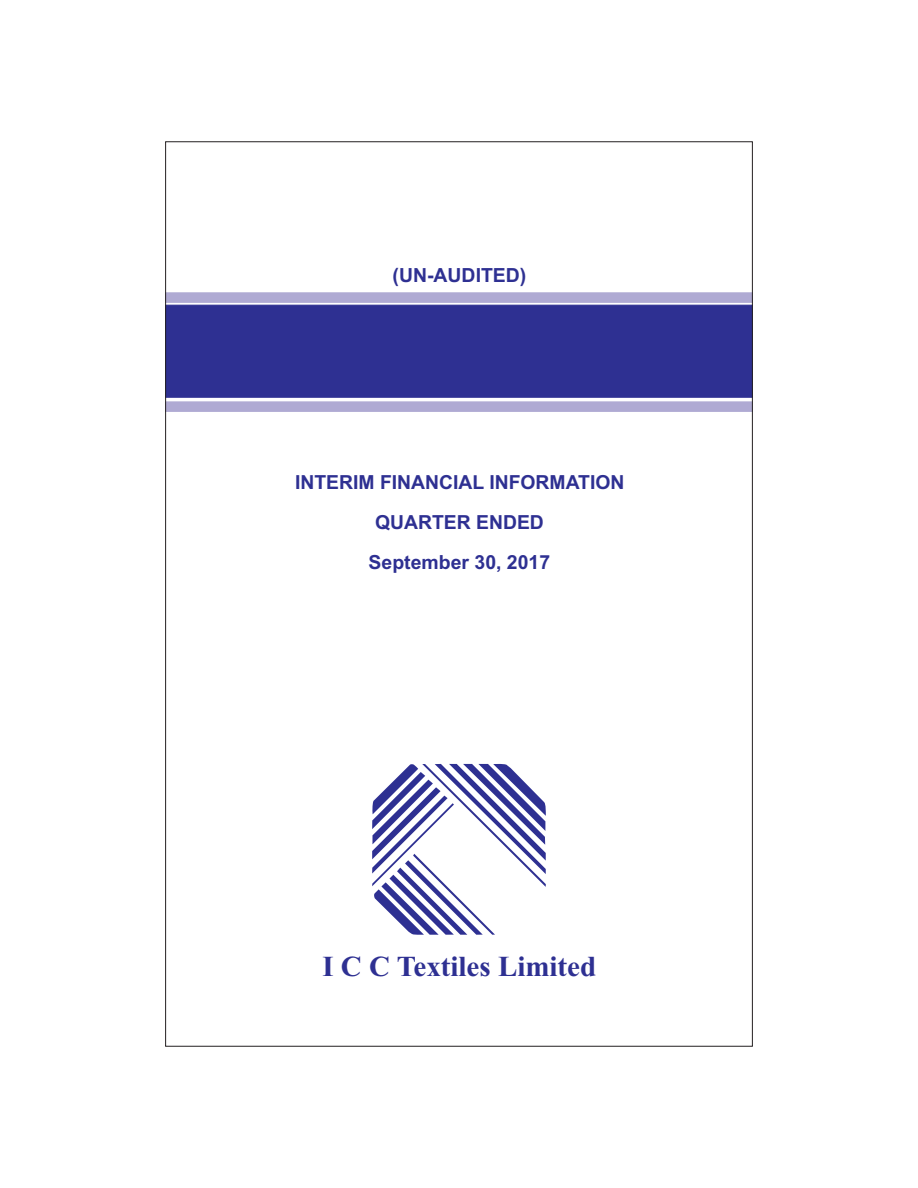
<style>
.page{position:relative;width:918px;height:1188px;background:#fff}
.page>*{position:absolute;margin:0;border:0;box-sizing:border-box;transform-origin:0 0}
.t1{font:700 28.95px "Times New Roman";color:#2e3092}
.t2{font:700 19.5px "Arial";color:#2e3092}
.t3{font:700 19.35px "Arial";color:#2e3092}
</style>
<div class="page">
<svg style="left:167px;top:293px;width:584px;height:10px;background:#afabd3"></svg>
<div style="left:167px;top:402px;width:584px;height:10px;background:#afaad3"></div>
<div style="left:167px;top:305px;width:584px;height:93px;background:#2e3092"></div>
<svg style="left:372px;top:763px;width:174px;height:172px"></svg>
<p class="t2" style="left:393px;top:268px;width:135px">(UN-AUDITED)</p>
<p class="t3" style="left:295px;top:475px;width:331px">INTERIM FINANCIAL INFORMATION</p>
<p class="t3" style="left:375px;top:515px;width:170px">QUARTER ENDED</p>
<p class="t2" style="left:369px;top:555px;width:183px">September 30, 2017</p>
<h1 class="t1" style="left:322px;top:957px;width:275px">I C C Textiles Limited</h1>
</div>
